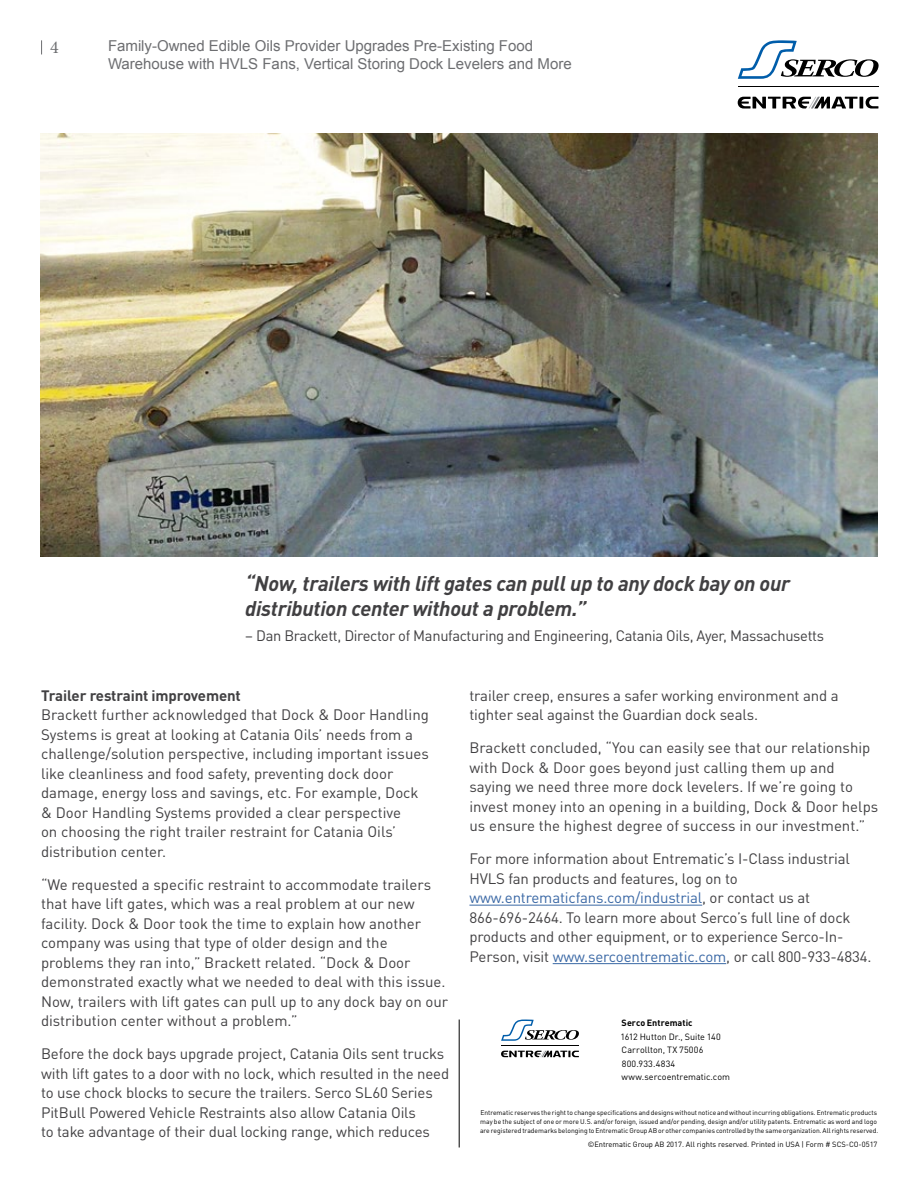
<style>
.page{position:relative;width:918px;height:1188px;background:#fff}
.page>*{position:absolute;margin:0;border:0;box-sizing:border-box;transform-origin:0 0}
.t1{font:italic 700 21px/25.2px "DIN Pro";letter-spacing:-.015em;color:#414042}
.t2{font:18px "Minion Pro";color:#6d6e71}
.t3{font:15px/19.5px "DIN Pro";letter-spacing:-.01em;color:#414042}
.t4{font:15px/18px "Arial";color:#6d6e71}
.t5{font:700 15px "DIN Pro";letter-spacing:-.01em;color:#414042}
.t6{font:9px/13.5px "DIN Pro";letter-spacing:.005em;color:#000}
.t7{font:700 9px "DIN Pro";color:#000}
.t8{font:7.5px "DIN Pro";color:#000}
.t9{font:6.75px/9px "DIN Pro";color:#000}
.s1{color:#3a68a5}
</style>
<div class="page">
<svg style="left:41px;top:40px;width:1px;height:14px"></svg>
<svg style="left:866px;top:97px;width:12px;height:12px"></svg>
<svg style="left:859px;top:97px;width:4px;height:12px"></svg>
<svg style="left:738px;top:97px;width:120px;height:12px"></svg>
<hr style="left:738px;top:86px;width:140px;height:1px;background:#000">
<svg style="left:738px;top:40px;width:141px;height:39px"></svg>
<hr style="left:459px;top:1020px;width:1px;height:127px;background:#000">
<hr style="left:469px;top:905px;width:233px;height:1px;background:#3a68a5">
<hr style="left:553px;top:963px;width:173px;height:1px;background:#3a68a5">
<svg style="left:501px;top:1051px;width:78px;height:6px"></svg>
<hr style="left:501px;top:1045px;width:78px;height:1px;background:#000">
<svg style="left:501px;top:1020px;width:78px;height:21px"></svg>
<img style="left:40px;top:134px;width:837px;height:423px">
<p class="t2" style="left:50px;top:37px;width:10px">4</p>
<p class="t4" style="left:108px;top:37px;width:465px">Family-Owned Edible Oils Provider Upgrades Pre-Existing Food<br>Warehouse with HVLS Fans, Vertical Storing Dock Levelers and More</p>
<h1 class="t1" style="left:245px;top:568px;width:547px">“Now, trailers with lift gates can pull up to any dock bay on our distribution center without a problem.”</h1>
<p class="t3" style="left:245px;top:624px;width:580px">– Dan Brackett, Director of Manufacturing and Engineering, Catania Oils, Ayer, Massachusetts</p>
<p class="t5" style="left:41px;top:683px;width:201px">Trailer restraint improvement</p>
<p class="t3" style="left:41px;top:703px;width:389px">Brackett further acknowledged that Dock &amp; Door Handling Systems is great at looking at Catania Oils’ needs from a challenge/solution perspective, including important issues like cleanliness and food safety, preventing dock door damage, energy loss and savings, etc. For example, Dock &amp; Door Handling Systems provided a clear perspective<br>on choosing the right trailer restraint for Catania Oils’ distribution center.</p>
<p class="t3" style="left:41px;top:873px;width:409px">“We requested a specific restraint to accommodate trailers that have lift gates, which was a real problem at our new facility. Dock &amp; Door took the time to explain how another company was using that type of older design and the problems they ran into,” Brackett related. “Dock &amp; Door demonstrated exactly what we needed to deal with this issue.<br>Now, trailers with lift gates can pull up to any dock bay on our distribution center without a problem.”</p>
<p class="t3" style="left:41px;top:1042px;width:410px">Before the dock bays upgrade project, Catania Oils sent trucks with lift gates to a door with no lock, which resulted in the need to use chock blocks to secure the trailers. Serco SL60 Series PitBull Powered Vehicle Restraints also allow Catania Oils<br>to take advantage of their dual locking range, which reduces</p>
<p class="t3" style="left:469px;top:684px;width:371px">trailer creep, ensures a safer working environment and a tighter seal against the Guardian dock seals.</p>
<p class="t3" style="left:469px;top:736px;width:410px">Brackett concluded, “You can easily see that our relationship with Dock &amp; Door goes beyond just calling them up and saying we need three more dock levelers. If we’re going to invest money into an opening in a building, Dock &amp; Door helps us ensure the highest degree of success in our investment.”</p>
<p class="t3" style="left:469px;top:847px;width:404px">For more information about Entrematic’s I-Class industrial HVLS fan products and features, log on to <span class="s1">www.entrematicfans.com/industrial</span>, or contact us at 866-696-2464. To learn more about Serco’s full line of dock products and other equipment, or to experience Serco-In-Person, visit <span class="s1">www.sercoentrematic.com</span>, or call 800-933-4834.</p>
<p class="t7" style="left:622px;top:1015px;width:72px">Serco Entrematic</p>
<p class="t6" style="left:620px;top:1029px;width:111px">1612 Hutton Dr., Suite 140<br>Carrollton, TX 75006<br>800.933.4834 www.sercoentrematic.com</p>
<p class="t9" style="left:480px;top:1107px;width:400px">Entrematic reserves the right to change specifications and designs without notice and without incurring obligations. Entrematic products may be the subject of one or more U.S. and/or foreign, issued and/or pending, design and/or utility patents. Entrematic as word and logo are registered trademarks belonging to Entrematic Group AB or other companies controlled by the same organization. All rights reserved.</p>
<p class="t8" style="left:588px;top:1139px;width:291px">©Entrematic Group AB 2017. All rights reserved. Printed in USA | Form # SCS-CO-0517</p>
</div>
